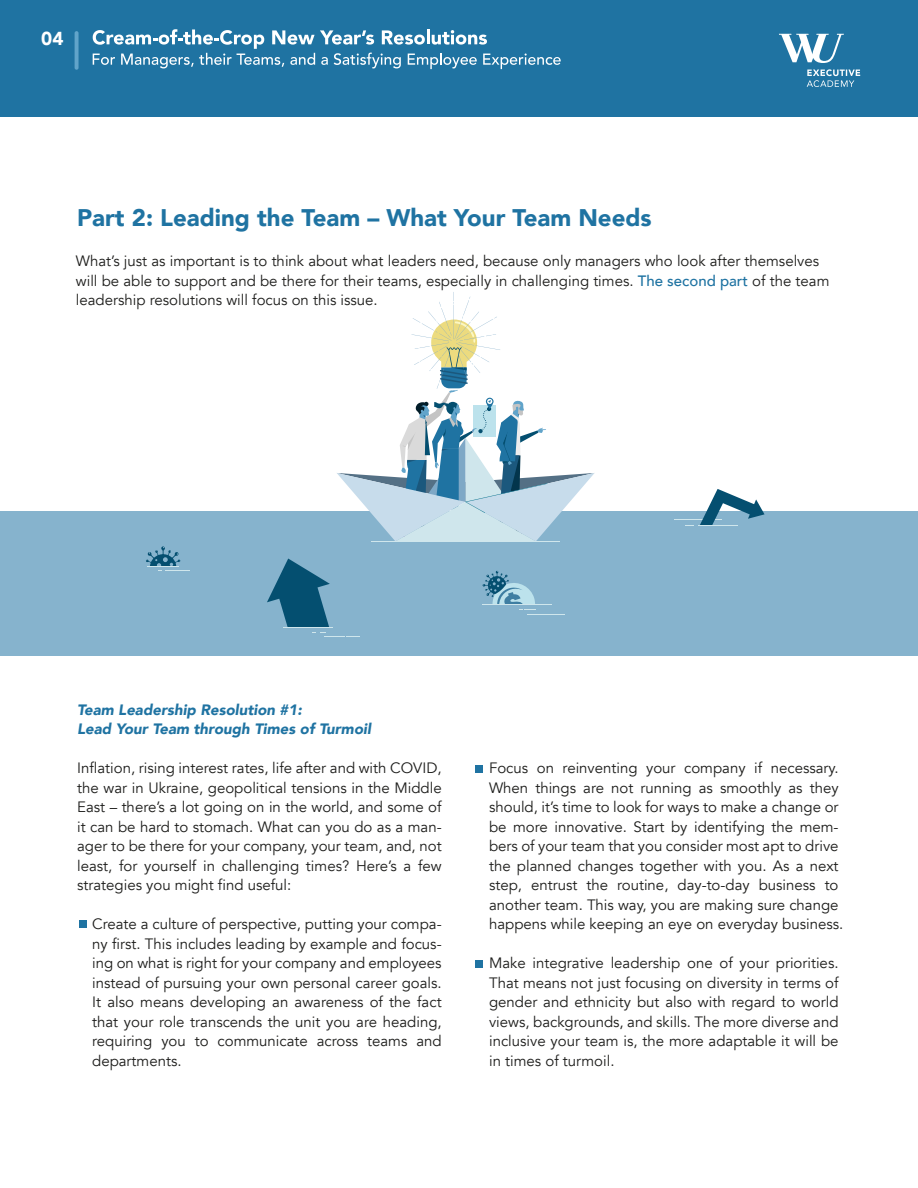
<style>
.page{position:relative;width:918px;height:1188px;background:#fff}
.page>*{position:absolute;margin:0;border:0;box-sizing:border-box;transform-origin:0 0}
.t1{font:900 24px "Avenir";color:#1f73a2}
.t2{font:900 18.75px "Avenir";color:#fff}
.t3{font:15px/19.5px "Avenir";color:#1d1d1b;text-align:justify}
.t4{font:italic 900 15px/19.5px "Avenir";color:#1f73a2}
.s1{font-weight:500;color:#1f73a2}
</style>
<div class="page">
<div style="left:0;top:0;width:918px;height:116px;background:#1f73a2"></div>
<svg style="left:779px;top:34px;width:81px;height:53px"></svg>
<svg style="left:75px;top:31px;width:4px;height:39px"></svg>
<svg style="left:93px;top:29px;width:468px;height:40px"></svg>
<div style="left:80px;top:920px;width:7px;height:7px;background:#1f73a2"></div>
<div style="left:476px;top:765px;width:7px;height:7px;background:#1f73a2"></div>
<div style="left:476px;top:960px;width:7px;height:7px;background:#1f73a2"></div>
<div style="left:0;top:511px;width:918px;height:145px;background:#86b3cd"></div>
<hr style="left:371px;top:541px;width:188px;height:1px;background:#cfe6ec">
<svg style="left:146px;top:546px;width:43px;height:25px"></svg>
<svg style="left:337px;top:292px;width:258px;height:249px"></svg>
<hr style="left:675px;top:520px;width:47px;height:1px;background:#cfe6ec">
<svg style="left:700px;top:489px;width:65px;height:36px"></svg>
<hr style="left:698px;top:525px;width:40px;height:1px;background:#cfe6ec">
<svg style="left:267px;top:559px;width:93px;height:78px"></svg>
<hr style="left:283px;top:627px;width:50px;height:1px;background:#cfe6ec">
<hr style="left:482px;top:604px;width:69px;height:1px;background:#cfe6ec">
<hr style="left:527px;top:614px;width:37px;height:1px;background:#cfe6ec">
<svg style="left:483px;top:571px;width:53px;height:39px"></svg>
<p class="t2" style="left:41px;top:23px;width:24px">04</p>
<h1 class="t1" style="left:77px;top:197px;width:576px">Part 2: Leading the Team – What Your Team Needs</h1>
<p class="t3" style="left:76px;top:252px;width:755px;text-align:left">What’s just as important is to think about what leaders need, because only managers who look after themselves will be able to support and be there for their teams, especially in challenging times. <span class="s1">The second part</span> of the team leadership resolutions will focus on this issue.</p>
<p class="t4" style="left:77px;top:700px;width:295px">Team Leadership Resolution #1:<br>Lead Your Team through Times of Turmoil</p>
<p class="t3" style="left:77px;top:759px;width:366px">Inflation, rising interest rates, life after and with COVID, the war in Ukraine, geopolitical tensions in the Middle East – there’s a lot going on in the world, and some of it can be hard to stomach. What can you do as a man&shy;ager to be there for your company, your team, and, not least, for yourself in challenging times? Here’s a few strategies you might find useful:</p>
<p class="t3" style="left:92px;top:915px;width:351px">Create a culture of perspective, putting your compa&shy;ny first. This includes leading by example and focus&shy;ing on what is right for your company and employees instead of pursuing your own personal career goals.<br>It also means developing an awareness of the fact that your role transcends the unit you are heading, requiring you to communicate across teams and departments.</p>
<p class="t3" style="left:489px;top:759px;width:356px;text-align:left">Focus on reinventing your company if necessary.<br>When things are not running as smoothly as they should, it’s time to look for ways to make a change or be more innovative. Start by identifying the mem&shy;bers of your team that you consider most apt to drive the planned changes together with you. As a next step, entrust the routine, day-to-day business to another team. This way, you are making sure change happens while keeping an eye on everyday business.</p>
<p class="t3" style="left:489px;top:954px;width:351px">Make integrative leadership one of your priorities.<br>That means not just focusing on diversity in terms of gender and ethnicity but also with regard to world views, backgrounds, and skills. The more diverse and inclusive your team is, the more adaptable it will be in times of turmoil.</p>
</div>
